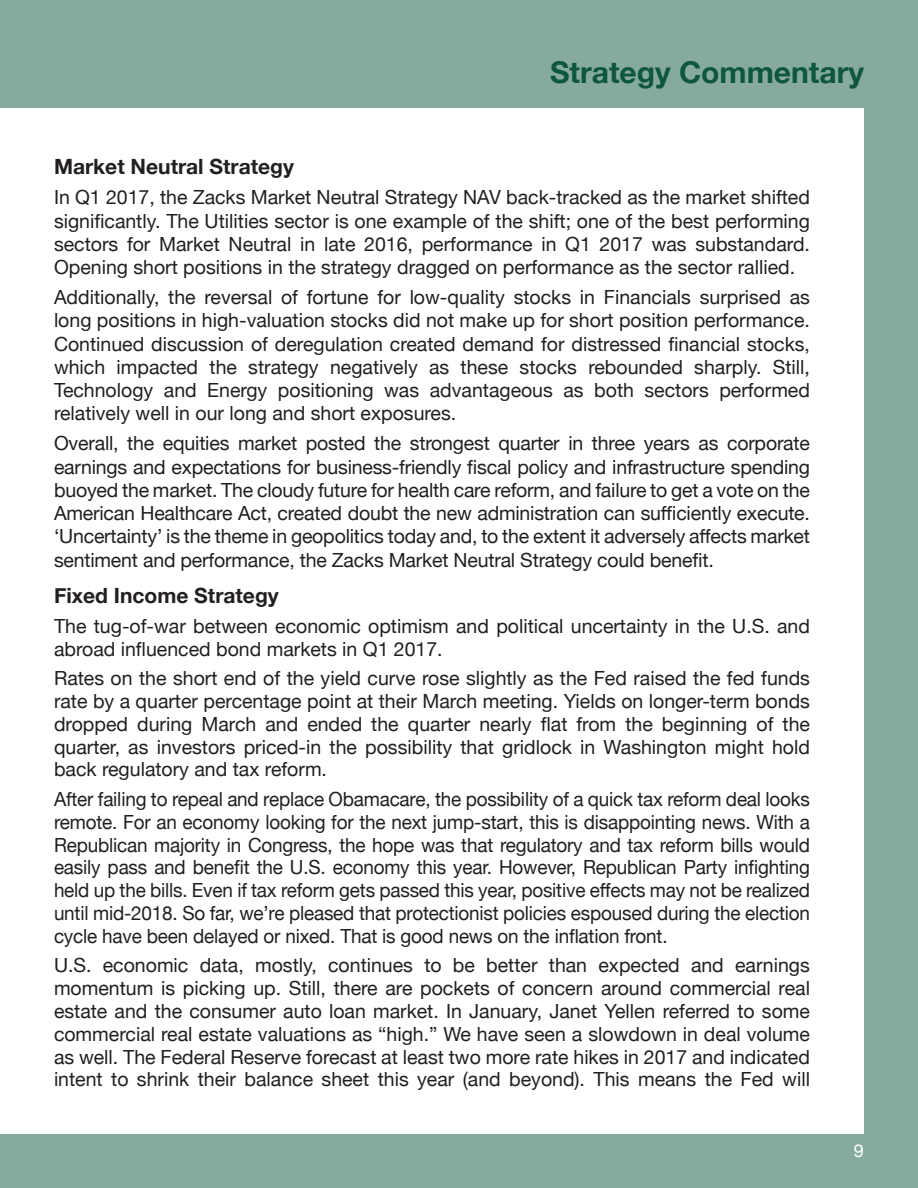
<style>
.page{position:relative;width:918px;height:1188px;background:#87aa9f}
.page>*{position:absolute;margin:0;border:0;box-sizing:border-box;transform-origin:0 0}
.t1{font:700 30px "Helvetica Neue";color:#0f5640}
.t2{font:700 21px "Helvetica Neue";color:#231f20}
.t3{font:19.5px/22.8px "Helvetica Neue";color:#231f20;text-align:justify}
.t4{font:18px "Helvetica Neue";color:#fff}
</style>
<div class="page">
<div style="left:0;top:108px;width:864px;height:1026px;background:#fff"></div>
<h1 class="t1" style="left:550px;top:49px;width:315px">Strategy Commentary</h1>
<p class="t2" style="left:54px;top:150px;width:241px">Market Neutral Strategy</p>
<p class="t3" style="left:54px;top:187px;width:758px;line-height:23.2px">In Q1 2017, the Zacks Market Neutral Strategy NAV back-tracked as the market shifted significantly. The Utilities sector is one example of the shift; one of the best performing sectors for Market Neutral in late 2016, performance in Q1 2017 was substandard.<br>Opening short positions in the strategy dragged on performance as the sector rallied.</p>
<p class="t3" style="left:54px;top:287px;width:758px;line-height:23.2px">Additionally, the reversal of fortune for low-quality stocks in Financials surprised as long positions in high-valuation stocks did not make up for short position performance.<br>Continued discussion of deregulation created demand for distressed financial stocks, which impacted the strategy negatively as these stocks rebounded sharply. Still, Technology and Energy positioning was advantageous as both sectors performed relatively well in our long and short exposures.</p>
<p class="t3" style="left:54px;top:433px;width:758px;line-height:23.2px">Overall, the equities market posted the strongest quarter in three years as corporate earnings and expectations for business-friendly fiscal policy and infrastructure spending buoyed the market. The cloudy future for health care reform, and failure to get a vote on the American Healthcare Act, created doubt the new administration can sufficiently execute. ‘Uncertainty’ is the theme in geopolitics today and, to the extent it adversely affects market sentiment and performance, the Zacks Market Neutral Strategy could benefit.</p>
<p class="t2" style="left:54px;top:579px;width:226px">Fixed Income Strategy</p>
<p class="t3" style="left:54px;top:616px;width:758px">The tug-of-war between economic optimism and political uncertainty in the U.S. and abroad influenced bond markets in Q1 2017.</p>
<p class="t3" style="left:54px;top:668px;width:758px">Rates on the short end of the yield curve rose slightly as the Fed raised the fed funds rate by a quarter percentage point at their March meeting. Yields on longer-term bonds dropped during March and ended the quarter nearly flat from the beginning of the quarter, as investors priced-in the possibility that gridlock in Washington might hold back regulatory and tax reform.</p>
<p class="t3" style="left:54px;top:789px;width:758px">After failing to repeal and replace Obamacare, the possibility of a quick tax reform deal looks remote. For an economy looking for the next jump-start, this is disappointing news. With a Republican majority in Congress, the hope was that regulatory and tax reform bills would easily pass and benefit the U.S. economy this year. However, Republican Party infighting held up the bills. Even if tax reform gets passed this year, positive effects may not be realized until mid-2018. So far, we’re pleased that protectionist policies espoused during the election cycle have been delayed or nixed. That is good news on the inflation front.</p>
<p class="t3" style="left:54px;top:955px;width:758px">U.S. economic data, mostly, continues to be better than expected and earnings momentum is picking up. Still, there are pockets of concern around commercial real estate and the consumer auto loan market. In January, Janet Yellen referred to some commercial real estate valuations as “high.” We have seen a slowdown in deal volume as well. The Federal Reserve forecast at least two more rate hikes in 2017 and indicated intent to shrink their balance sheet this year (and beyond). This means the Fed will</p>
<p class="t4" style="left:854px;top:1137px;width:12px">9</p>
</div>
